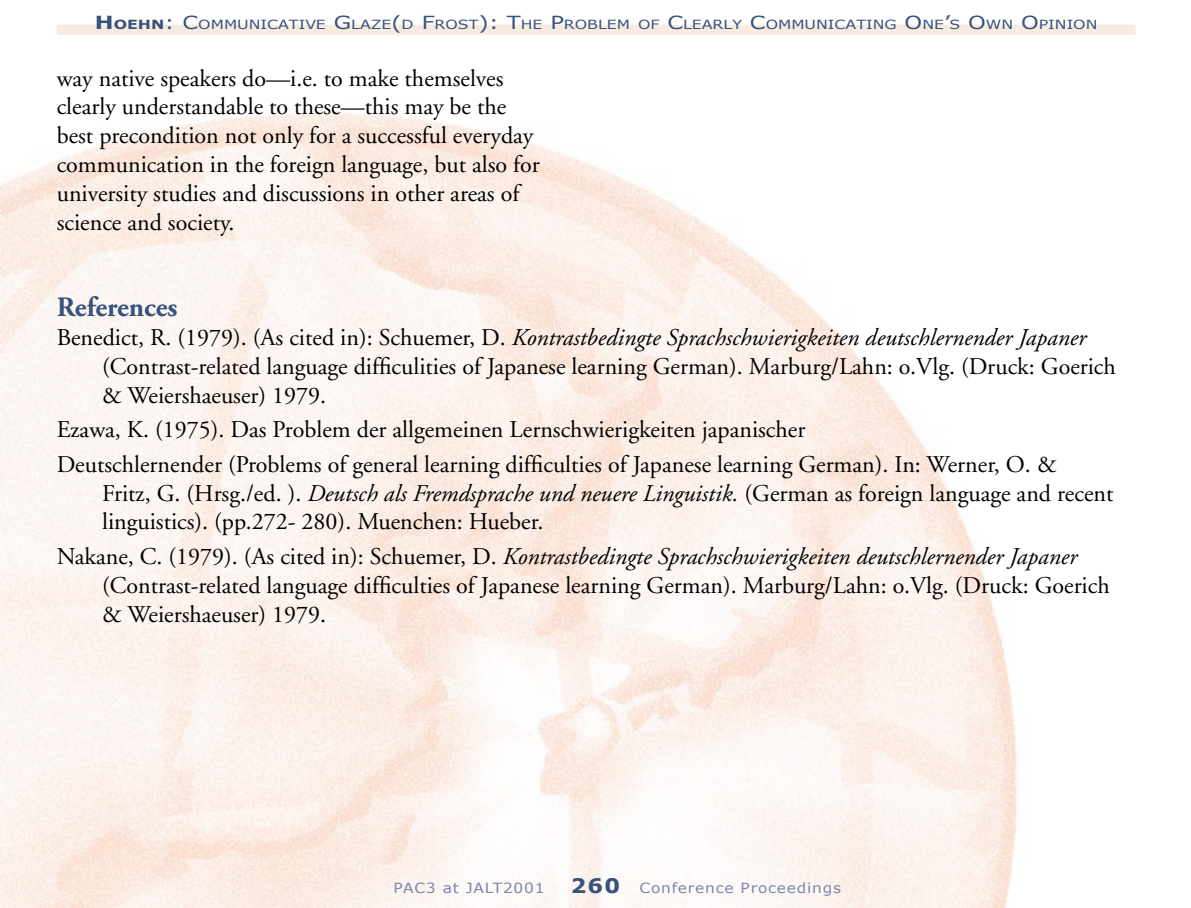
<style>
.page{position:relative;width:1191px;height:908px;background:#fff}
.page>*{position:absolute;margin:0;border:0;box-sizing:border-box;transform-origin:0 0}
.Subtitle{font:700 28px "Adobe Garamond";color:#37527b}
.References{font:24px/28.8px "Adobe Garamond";color:#000}
.Main_Text_Indent{font:24px/28.8px "Adobe Garamond";color:#000}
.t1{font:14px "Verdana";letter-spacing:.05em;color:#7988aa;scale:1.1 1}
.t2{font:12.6px "Verdana";color:#37527b;scale:1.25 1}
.s1{font-weight:700;font-size:18px}
.s2{font-weight:700}
.s3{font-size:18px}
.s4{font-style:italic}
.s5{font-weight:700;font-size:20px;color:#37527b}
</style>
<div class="page">
<div style="left:57px;top:25px;width:1078px;height:10px;background:#f6eae1"></div>
<p class="t2" style="left:95px;top:17px;width:803px"><span class="s1">H</span><span class="s2">OEHN</span><span class="s3">: C</span>OMMUNICATIVE <span class="s3">G</span>LAZE<span class="s3">(</span>D <span class="s3">F</span>ROST<span class="s3">): T</span>HE <span class="s3">P</span>ROBLEM OF <span class="s3">C</span>LEARLY <span class="s3">C</span>OMMUNICATING <span class="s3">O</span>NE<span class="s3">’</span>S <span class="s3">O</span>WN <span class="s3">O</span>PINION</p>
<p class="Main_Text_Indent" style="left:57px;top:64px;width:484px">way native speakers do—i.e. to make themselves clearly understandable to these—this may be the best precondition not only for a successful everyday communication in the foreign language, but also for university studies and discussions in other areas of science and society.</p>
<p class="Subtitle" style="left:57px;top:292px;width:122px">References</p>
<p class="References" style="left:102px;top:323px;width:1015px;text-indent:-45px">Benedict, R. (1979). (As cited in): Schuemer, D. <span class="s4">Kontrastbedingte Sprachschwierigkeiten deutschlernender Japaner </span>(Contrast-related language difficulities of Japanese learning German). Marburg/Lahn: o.Vlg. (Druck: Goerich &amp; Weiershaeuser) 1979.</p>
<p class="References" style="left:57px;top:415px;width:750px">Ezawa, K. (1975). Das Problem der allgemeinen Lernschwierigkeiten japanischer</p>
<p class="References" style="left:102px;top:450px;width:1013px;text-indent:-45px">Deutschlernender (Problems of general learning difficulties of Japanese learning German). In: Werner, O. &amp;<br>Fritz, G. (Hrsg./ed. ). <span class="s4">Deutsch als Fremdsprache und neuere Linguistik.</span> (German as foreign language and recent linguistics). (pp.272- 280). Muenchen: Hueber.</p>
<p class="References" style="left:102px;top:542px;width:1009px;text-indent:-45px">Nakane, C. (1979). (As cited in): Schuemer, D. <span class="s4">Kontrastbedingte Sprachschwierigkeiten deutschlernender Japaner </span>(Contrast-related language difficulties of Japanese learning German). Marburg/Lahn: o.Vlg. (Druck: Goerich &amp; Weiershaeuser) 1979.</p>
<p class="t1" style="left:393px;top:878px;width:139px">PAC3 at JALT2001</p>
<p class="t1" style="left:571px;top:878px;width:247px"><span class="s5">260</span> Conference Proceedings</p>
</div>
